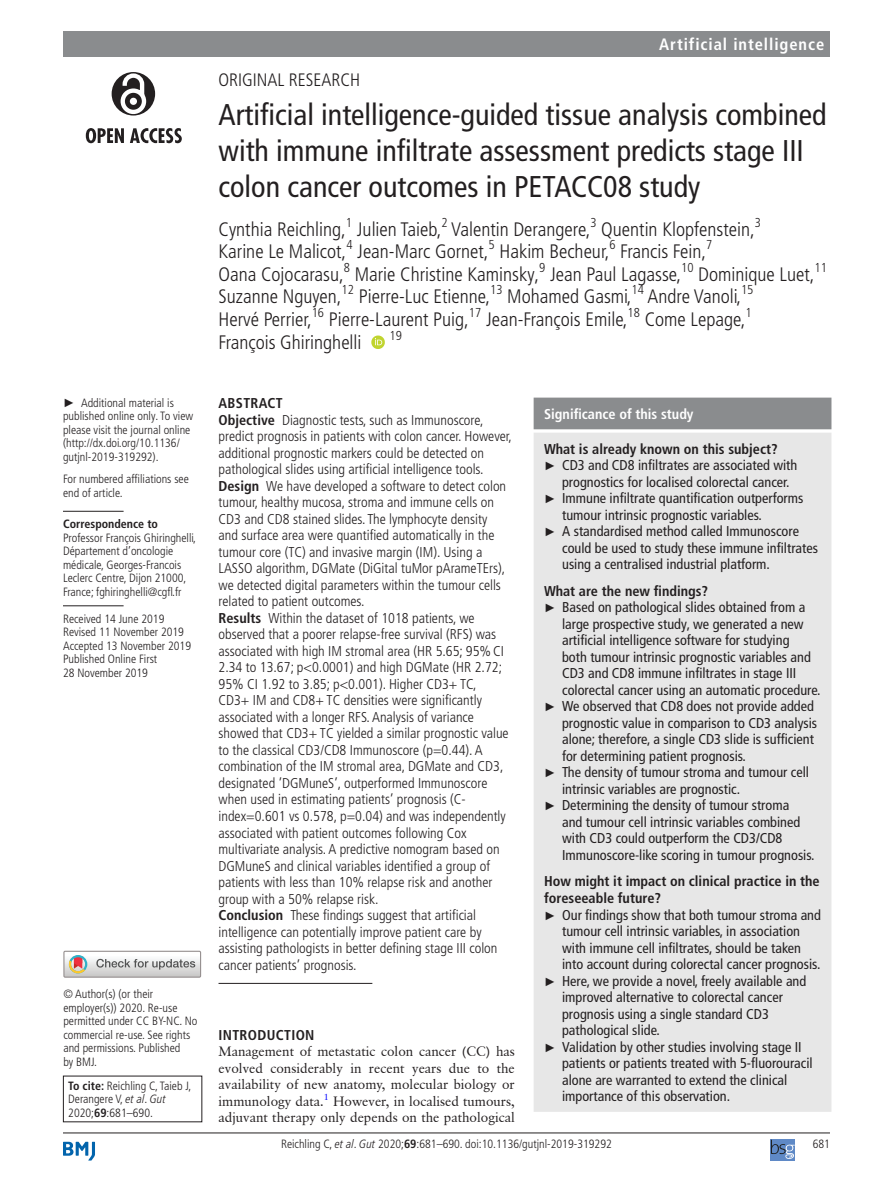
<style>
.page{position:relative;width:893px;height:1191px;background:#fff}
.page>*{position:absolute;margin:0;border:0;box-sizing:border-box;transform-origin:0 0}
.t1{font:condensed 30px/36px "Frutiger LT Pro";color:#231f20}
.t2{font:300 condensed 19.5px/22.6px "Frutiger LT Pro";color:#231f20}
.t3{font:300 condensed 18px "Frutiger LT Pro";color:#231f20}
.t4{font:700 condensed 16.5px "Frutiger LT Pro";letter-spacing:.055em;color:#fff}
.t5{font:300 condensed 14.25px/16.5px "Frutiger LT Pro";color:#231f20}
.t6{font:condensed 14.25px "Frutiger LT Pro";color:#231f20}
.t7{font:700 condensed 14.25px "Frutiger LT Pro";color:#231f20}
.t8{font:700 condensed 14.25px "Frutiger LT Pro";color:#fff}
.t9{font:13.5px/16.5px "Classical Garamond BT";color:#231f20;text-align:justify}
.t10{font:300 condensed 12.9px "Frutiger LT Pro";color:#231f20}
.t11{font:300 condensed 12px/13.5px "Frutiger LT Pro";color:#231f20}
.t12{font:700 condensed 12px "Frutiger LT Pro";color:#231f20}
.s1{font-family:"Arial";font-weight:400;font-stretch:normal}
.s2{font-weight:700}
.s3{font-style:italic}
.s4{font-family:"Arial";font-stretch:normal;font-size:12px}
</style>
<div class="page">
<hr style="left:63px;top:1132px;width:767px;height:1px;background:#231f20">
<svg style="left:770px;top:1139px;width:25px;height:21px"></svg>
<svg style="left:771px;top:1139px;width:24px;height:19px"></svg>
<svg style="left:63px;top:1141px;width:32px;height:19px"></svg>
<div style="left:63px;top:31px;width:767px;height:25px;background:#8a8c8e"></div>
<svg style="left:371px;top:335px;width:14px;height:14px"></svg>
<hr style="left:63px;top:511px;width:61px;height:1px;background:#231f20">
<hr style="left:63px;top:605px;width:61px;height:1px;background:#231f20">
<div style="left:63px;top:950px;width:138px;height:27px;border:1px solid #969090"></div>
<svg style="left:64px;top:951px;width:137px;height:26px"></svg>
<hr style="left:219px;top:983px;width:153px;height:1px;background:#231f20">
<div style="left:534px;top:398px;width:297px;height:30px;background:#8a8c8e"></div>
<div style="left:534px;top:397px;width:297px;height:32px;border:2px solid #8a8c8e"></div>
<div style="left:534px;top:433px;width:297px;height:678px;background:#e7e7e7"></div>
<div style="left:112px;top:72px;width:43px;height:43px;background:#231f20;border-radius:50%"></div>
<svg style="left:86px;top:128px;width:38px;height:15px"></svg>
<svg style="left:130px;top:128px;width:52px;height:15px"></svg>
<svg style="left:118px;top:72px;width:30px;height:44px"></svg>
<div style="left:130px;top:98px;width:7px;height:7px;background:#fff;border-radius:50%"></div>
<p class="t11" style="left:63px;top:396px;width:132px"><span class="s1">►</span> Additional material is published online only. To view please visit the journal online (http://dx.doi.org/10.1136/ gutjnl-2019-319292).</p>
<p class="t11" style="left:63px;top:472px;width:127px">For numbered affiliations see end of article.</p>
<p class="t12" style="left:63px;top:517px;width:97px">Correspondence to</p>
<p class="t11" style="left:63px;top:531px;width:134px">Professor François Ghiringhelli,<br>Département d’oncologie médicale, Georges-Francois<br>Leclerc Centre, Dijon 21000,<br>France; fghiringhelli@cgfl.fr</p>
<p class="t11" style="left:63px;top:612px;width:130px">Received 14 June 2019<br>Revised 11 November 2019<br>Accepted 13 November 2019<br>Published Online First<br>28 November 2019</p>
<p class="t11" style="left:63px;top:987px;width:136px">© Author(s) (or their employer(s)) 2020. Re-use permitted under CC BY--NC. No commercial re-use. See rights and permissions. Published<br>by BMJ.</p>
<p class="t11" style="left:68px;top:1079px;width:125px"><span class="s2">To cite:</span> Reichling C, Taieb J,<br>Derangere V, <span class="s3">et al</span>. <span class="s3">Gut<br></span>2020;<span class="s2">69</span>:681–690.</p>
<p class="t4" style="left:659px;top:34px;width:166px">Artificial intelligence</p>
<p class="t3" style="left:219px;top:69px;width:143px">Original research</p>
<h1 class="t1" style="left:219px;top:96px;width:610px">Artificial intelligence-guided tissue analysis combined with immune infiltrate assessment predicts stage III colon cancer outcomes in PETACC08 study</h1>
<p class="t2" style="left:218px;top:218px;width:610px">Cynthia Reichling,<sup>1</sup> Julien Taieb,<sup>2</sup> Valentin Derangere,<sup>3</sup> Quentin Klopfenstein,<sup>3<br></sup>Karine Le Malicot,<sup>4</sup> Jean-Marc Gornet,<sup>5</sup> Hakim Becheur,<sup>6</sup> Francis Fein,<sup>7<br></sup>Oana Cojocarasu,<sup>8</sup> Marie Christine Kaminsky,<sup>9</sup> Jean Paul Lagasse,<sup>10</sup> Dominique Luet,<sup>11<br></sup>Suzanne Nguyen,<sup>12</sup> Pierre--Luc Etienne,<sup>13</sup> Mohamed Gasmi,<sup>14</sup> Andre Vanoli,<sup>15<br></sup>H ervé Perrier,<sup>16</sup> Pierre--Laurent Puig,<sup>17</sup> Jean-François Emile,<sup>18</sup> Come Lepage,<sup>1<br></sup>François Ghiringhelli</p>
<p class="t10" style="left:389px;top:328px;width:14px">19</p>
<p class="t5" style="left:219px;top:395px;width:295px"><span class="s2">Abstract<br>Objective</span> Diagnostic tests, such as I mmunoscore, predict prognosis in patients with colon cancer. H owever, additional prognostic markers could be detected on pathological slides using artificial intelligence tools.<br><span class="s2">Design</span> We have developed a software to detect colon tumour, healthy mucosa, stroma and immune cells on CD3 and CD8 stained slides. The lymphocyte density<br>and surface area were quantified automatically in the tumour core (TC) and invasive margin (I M). Using a<br>LASS</p>
<p class="t5" style="left:219px;top:560px;width:292px;text-indent:26px">O algorithm, DGMate (DiGital tuMor pArameTErs), we detected digital parameters within the tumour cells related to patient outcomes.<br><span class="s2">Results</span> Within the dataset of 1018 patients, we observed that a poorer relapse-free survival (RFS) was associated with high I M stromal area (HR 5.65; 95% CI 2.34 to 13.67; p&lt;0.0001) and high DGMate (HR 2.72; 95% CI 1.92 to 3.85; p&lt;0.001). Higher CD3+ TC, CD3+ I M and CD8+ TC densities were significantly associated with a longer RFS. Analysis of variance showed that CD3+ TC yielded a similar prognostic value to the classical CD3/CD8 I mmunoscore (p=0.44). A combination of the I M stromal area, DGMate and CD3, designated ’DGMuneS’, outperformed I mmunoscore when used in estimating patients’ prognosis (C&shy;index=0.601 vs 0.578, p=0.04) and was independently associated with patient outcomes following Cox multivariate analysis. A predictive nomogram based on DGMuneS and clinical variables identified a group of patients with less than 10% relapse risk and another group with a 50% relapse risk.<br><span class="s2">Conclusion</span> These findings suggest that artificial intelligence can potentially improve patient care by assisting pathologists in better defining stage III colon cancer patients’ prognosis.</p>
<p class="t7" style="left:219px;top:1026px;width:66px">Introductio</p>
<p class="t7" style="left:305px;top:1026px;width:11px">n</p>
<p class="t9" style="left:219px;top:1043px;width:298px">Management of metastatic colon cancer (CC) has evolved considerably in recent years due to the availability of new anatomy, molecular biology or immunology data.<sup>1</sup> However, in localised tumours, adjuvant therapy only depends on the pathological</p>
<p class="t8" style="left:544px;top:405px;width:151px">Significance of this study</p>
<p class="t7" style="left:544px;top:440px;width:235px">What is already known on this subject?</p>
<p class="t6" style="left:544px;top:457px;width:255px"><span class="s4">►</span> CD3 and CD8 infiltrates are associated with</p>
<p class="t6" style="left:562px;top:473px;width:229px">prognostics for localised colorectal cancer.</p>
<p class="t6" style="left:544px;top:490px;width:261px"><span class="s4">►</span> Immune infiltrate quantification outperforms</p>
<p class="t6" style="left:562px;top:506px;width:201px">tumour intrinsic prognostic variables.</p>
<p class="t6" style="left:544px;top:523px;width:256px"><span class="s4">►</span> A standardised method called Immunoscore</p>
<p class="t6" style="left:562px;top:539px;width:257px">could be used to study these immune infiltrates</p>
<p class="t6" style="left:562px;top:556px;width:209px">using a centralised industrial platform.</p>
<p class="t7" style="left:544px;top:582px;width:166px">What are the new findings?</p>
<p class="t6" style="left:544px;top:599px;width:263px"><span class="s4">►</span> Based on pathological slides obtained from a</p>
<p class="t6" style="left:562px;top:615px;width:243px">large prospective study, we generated a new</p>
<p class="t6" style="left:562px;top:632px;width:229px">artificial intelligence software for studying</p>
<p class="t6" style="left:562px;top:648px;width:250px">both tumour intrinsic prognostic variables and</p>
<p class="t6" style="left:562px;top:665px;width:236px">CD3 and CD8 immune infiltrates in stage III</p>
<p class="t6" style="left:562px;top:681px;width:260px">colorectal cancer using an automatic procedure.</p>
<p class="t6" style="left:544px;top:698px;width:271px"><span class="s4">►</span> We observed that CD8 does not provide added</p>
<p class="t6" style="left:562px;top:714px;width:257px">prognostic value in comparison to CD3 analysis</p>
<p class="t6" style="left:562px;top:731px;width:253px">alone; therefore, a single CD3 slide is sufficient</p>
<p class="t6" style="left:562px;top:747px;width:185px">for determining patient prognosis.</p>
<p class="t6" style="left:544px;top:764px;width:266px"><span class="s4">►</span> The density of tumour stroma and tumour cell</p>
<p class="t6" style="left:562px;top:780px;width:180px">intrinsic variables are prognostic.</p>
<p class="t6" style="left:544px;top:797px;width:247px"><span class="s4">►</span> Determining the density of tumour stroma</p>
<p class="t6" style="left:562px;top:813px;width:240px">and tumour cell intrinsic variables combined</p>
<p class="t6" style="left:562px;top:830px;width:222px">with CD3 could outperform the CD3/CD8</p>
<p class="t6" style="left:562px;top:846px;width:254px">Immunoscore-like scoring in tumour prognosis.</p>
<p class="t7" style="left:544px;top:872px;width:277px">How might it impact on clinical practice in the</p>
<p class="t7" style="left:544px;top:890px;width:118px">foreseeable future?</p>
<p class="t6" style="left:544px;top:906px;width:278px"><span class="s4">►</span> Our findings show that both tumour stroma and</p>
<p class="t6" style="left:562px;top:923px;width:239px">tumour cell intrinsic variables, in association</p>
<p class="t6" style="left:562px;top:939px;width:240px">with immune cell infiltrates, should be taken</p>
<p class="t6" style="left:562px;top:956px;width:260px">into account during colorectal cancer prognosis.</p>
<p class="t6" style="left:544px;top:972px;width:264px"><span class="s4">►</span> Here, we provide a novel, freely available and</p>
<p class="t6" style="left:562px;top:989px;width:222px">improved alternative to colorectal cancer</p>
<p class="t6" style="left:562px;top:1005px;width:208px">prognosis using a single standard CD3</p>
<p class="t6" style="left:562px;top:1022px;width:99px">pathological slide.</p>
<p class="t6" style="left:544px;top:1038px;width:259px"><span class="s4">►</span> Validation by other studies involving stage II</p>
<p class="t6" style="left:562px;top:1055px;width:252px">patients or patients treated with 5-fluorouracil</p>
<p class="t6" style="left:562px;top:1071px;width:227px">alone are warranted to extend the clinical</p>
<p class="t6" style="left:562px;top:1088px;width:170px">importance of this observation.</p>
<p class="t11" style="left:281px;top:1136px;width:332px">Reichling C, <span class="s3">et al</span>. <span class="s3">Gut</span> 2020;<span class="s2">69</span>:681–690. doi:10.1136/gutjnl-2019-319292</p>
<p class="t11" style="left:813px;top:1136px;width:19px">681</p>
</div>
